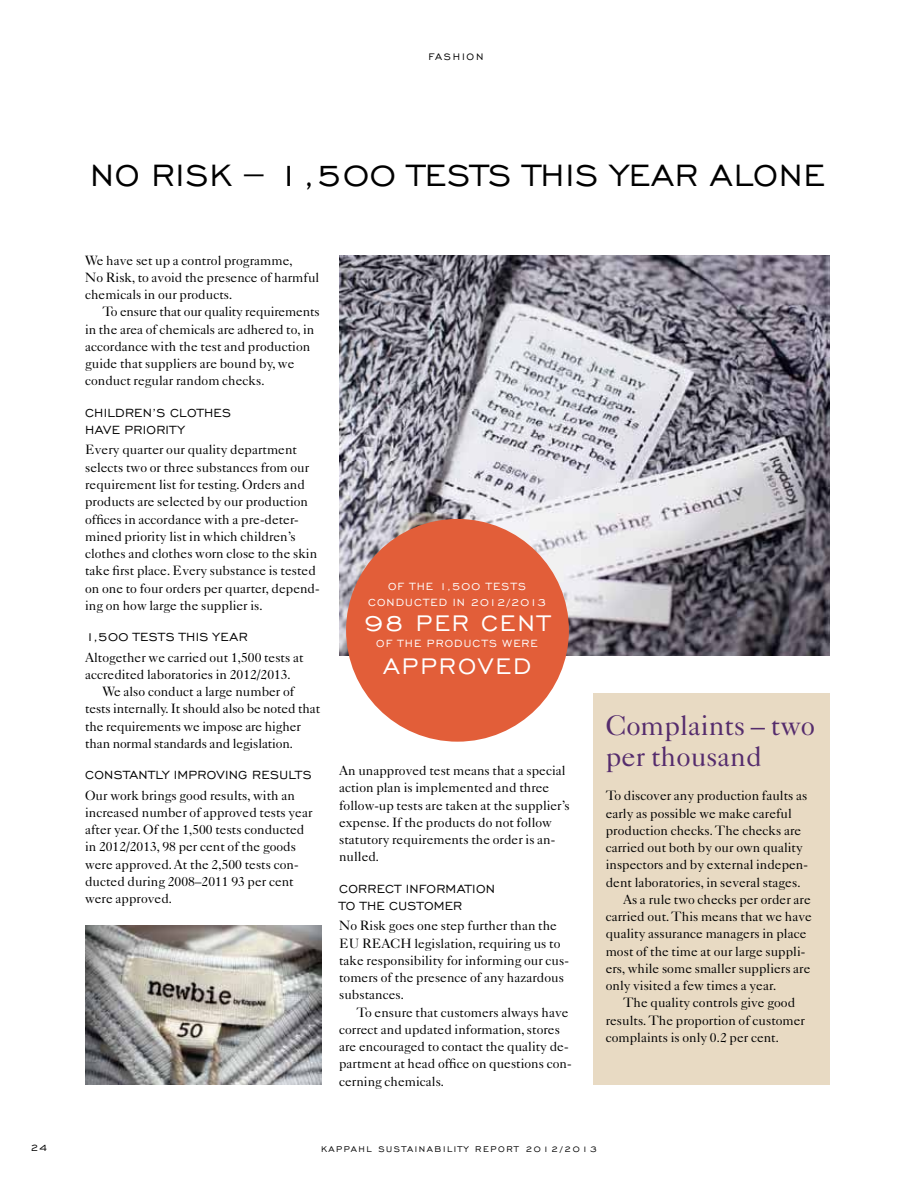
<style>
.page{position:relative;width:915px;height:1191px;background:#fff}
.page>*{position:absolute;margin:0;border:0;box-sizing:border-box;transform-origin:0 0}
.t1{font:39px "Engravers Gothic TL";letter-spacing:.02em;color:#000}
.t2{font:28.5px/31.5px "Caslon 540 LT Std";color:#552c6d}
.t3{font:28.5px "Engravers Gothic TL";letter-spacing:.07em;color:#fff}
.t4{font:15px/17.2px "Engravers Gothic TL";letter-spacing:.025em;color:#000}
.t5{font:15px "Engravers Gothic TL";letter-spacing:.05em;color:#000}
.t6{font:13.5px/17.2px "Caslon 540 LT Std";color:#000}
.t7{font:13.2px/15.9px "Engravers Gothic TL";letter-spacing:.09em;color:#fff;text-align:center}
.t8{font:12px "Engravers Gothic TL";letter-spacing:.15em;color:#000}
.t9{font:10.5px "Engravers Gothic TL";letter-spacing:.15em;color:#000}
</style>
<div class="page">
<div style="left:592px;top:693px;width:237px;height:391px;background:#e8dac3"></div>
<img style="left:339px;top:255px;width:490px;height:400px">
<img style="left:85px;top:925px;width:236px;height:159px">
<div style="left:346px;top:519px;width:222px;height:222px;background:#e25e39;border-radius:50%"></div>
<p class="t8" style="left:428px;top:50px;width:57px">FASH ION</p>
<h1 class="t1" style="left:90px;top:154px;width:561px">NO RISK – 1,500 TESTS TH IS YEAR</h1>
<h1 class="t1" style="left:709px;top:154px;width:112px">ALONE</h1>
<p class="t6" style="left:85px;top:251px;width:236px">We have set up a control programme,<br>No Risk, to avoid the presence of harmful chemicals in our products.</p>
<p class="t6" style="left:85px;top:303px;width:236px;text-indent:17px">To ensure that our quality requirements in the area of chemicals are adhered to, in accordance with the test and production guide that suppliers are bound by, we conduct regular random checks.</p>
<p class="t4" style="left:85px;top:404px;width:148px">CHILDREN’S CLOTHES<br>HAVE PRIORITY</p>
<p class="t6" style="left:85px;top:441px;width:236px">Every quarter our quality department selects two or three substances from our requirement list for testing. Orders and products are selected by our production offices in accordance with a pre-deter&shy;mined priority list in which children’s clothes and clothes worn close to the skin take first place. Every substance is tested on one to four orders per quarter, depend&shy;ing on how large the supplier is.</p>
<p class="t5" style="left:85px;top:629px;width:145px">1,500 TESTS THIS YEAR</p>
<p class="t6" style="left:85px;top:648px;width:220px">Altogether we carried out 1,500 tests at</p>
<p class="t6" style="left:85px;top:665px;width:207px">accredited laboratories in 2012/2013.</p>
<p class="t6" style="left:102px;top:682px;width:193px">We also conduct a large number of</p>
<p class="t6" style="left:85px;top:700px;width:236px">tests internally. It should also be noted that</p>
<p class="t6" style="left:85px;top:717px;width:217px">the requirements we impose are higher</p>
<p class="t6" style="left:85px;top:734px;width:209px">than normal standards and legislation.</p>
<p class="t4" style="left:85px;top:766px;width:114px">CONSTANTLY IMPRO</p>
<p class="t4" style="left:216px;top:766px;width:97px">VING RESULTS</p>
<p class="t6" style="left:85px;top:786px;width:229px">Our work brings good results, with an increased number of approved tests year after year. Of the 1,500 tests conducted in 2012/2013, 98 per cent of the goods were approved. At the 2,500 tests con&shy;ducted during 2008–2011 93 per cent were approved.</p>
<p class="t7" style="left:368px;top:578px;width:179px">OF THE 1,500 TESTS<br>CONDUCTED IN 2012/2013</p>
<h2 class="t3" style="left:364px;top:607px;width:70px">98 PER</h2>
<h2 class="t3" style="left:481px;top:607px;width:70px">CENT</h2>
<p class="t7" style="left:376px;top:635px;width:60px">OF THE PRO</p>
<p class="t7" style="left:454px;top:635px;width:68px">DUCTS WERE</p>
<h2 class="t3" style="left:383px;top:651px;width:20px">APPRO</h2>
<h2 class="t3" style="left:477px;top:651px;width:55px">VED</h2>
<p class="t6" style="left:339px;top:761px;width:232px">An unapproved test means that a special action plan is implemented and three follow-up tests are taken at the supplier’s expense. If the products do not follow statutory requirements the order is an&shy;nulled.</p>
<p class="t4" style="left:339px;top:879px;width:20px">CORRE</p>
<p class="t4" style="left:339px;top:879px;width:157px;text-indent:46px">CT INFORMATION<br>TO THE CUSTOMER</p>
<p class="t6" style="left:339px;top:917px;width:231px">No Risk goes one step further than the EU REACH legislation, requiring us to take responsibility for informing our cus&shy;tomers of the presence of any hazardous substances.</p>
<p class="t6" style="left:339px;top:1003px;width:234px;text-indent:17px">To ensure that customers always have correct and updated information, stores are encouraged to contact the quality de&shy;partment at head office on questions con&shy;cerning chemicals.</p>
<h2 class="t2" style="left:605px;top:709px;width:211px">Complaints – two per thousand</h2>
<p class="t6" style="left:605px;top:787px;width:203px">To discover any production faults as</p>
<p class="t6" style="left:605px;top:804px;width:187px">early as possible we make careful</p>
<p class="t6" style="left:605px;top:821px;width:197px">production checks. The checks are</p>
<p class="t6" style="left:605px;top:838px;width:198px">carried out both by our own quality</p>
<p class="t6" style="left:605px;top:856px;width:204px">inspectors and by external indepen-</p>
<p class="t6" style="left:605px;top:873px;width:196px">dent laboratories, in several stages.</p>
<p class="t6" style="left:622px;top:890px;width:189px">As a rule two checks per order are</p>
<p class="t6" style="left:605px;top:907px;width:208px">carried out. This means that we have</p>
<p class="t6" style="left:605px;top:925px;width:202px">quality assurance managers in place</p>
<p class="t6" style="left:605px;top:942px;width:201px">most of the time at our large suppli-</p>
<p class="t6" style="left:605px;top:959px;width:206px">ers, while some smaller suppliers are</p>
<p class="t6" style="left:605px;top:976px;width:172px">only visited a few times a year.</p>
<p class="t6" style="left:622px;top:994px;width:174px">The quality controls give good</p>
<p class="t6" style="left:605px;top:1011px;width:201px">results. The proportion of customer</p>
<p class="t6" style="left:605px;top:1028px;width:175px">complaints is only 0.2 per cent.</p>
<p class="t8" style="left:31px;top:1141px;width:18px">24</p>
<p class="t9" style="left:321px;top:1143px;width:277px">KappAhl SUSTAINABILITY report 2012/2013</p>
</div>
